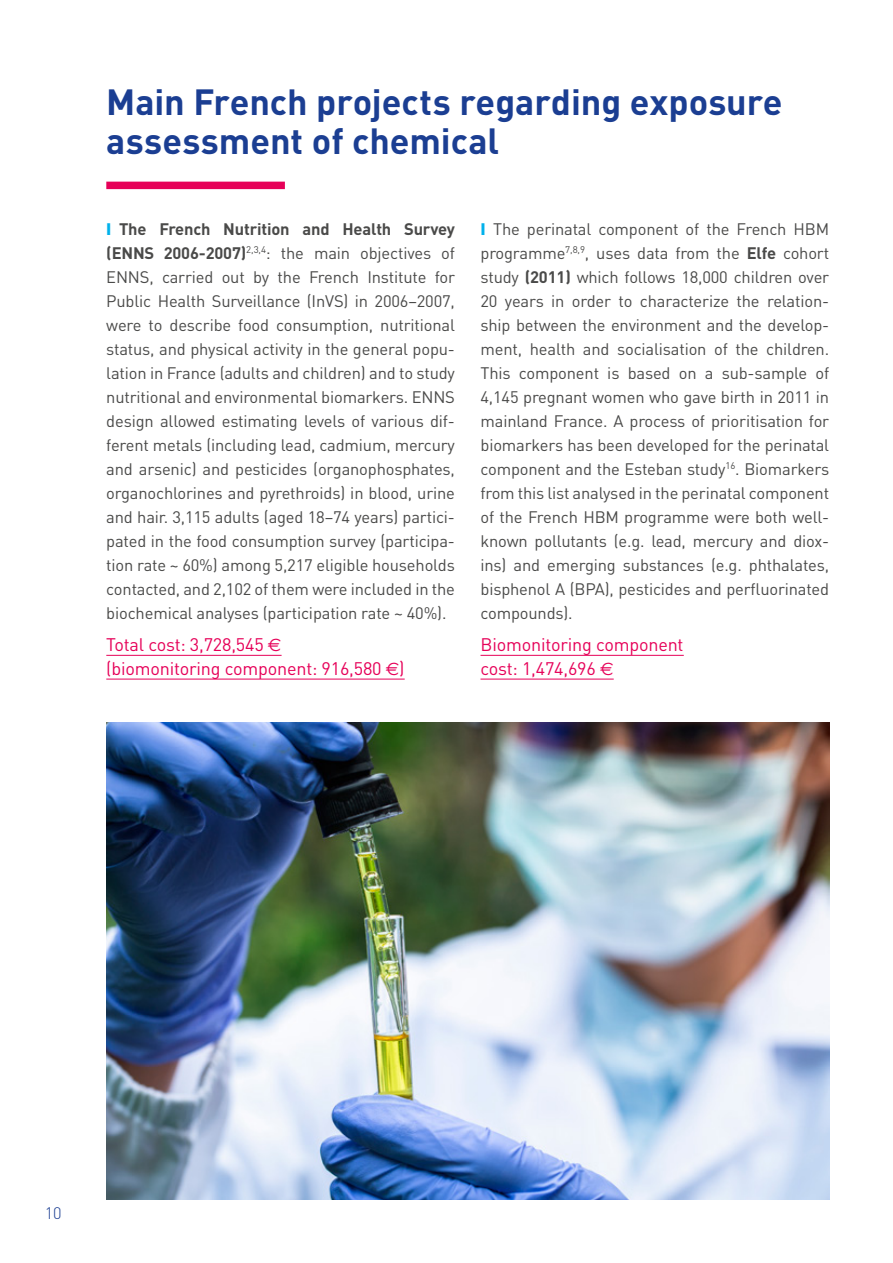
<style>
.page{position:relative;width:893px;height:1263px;background:#fff}
.page>*{position:absolute;margin:0;border:0;box-sizing:border-box;transform-origin:0 0}
.t1{font:700 36px/39px "DIN";color:#1b3e92}
.t2{font:18px/23.7px "DIN";letter-spacing:-.01em;color:#e60058}
.t3{font:16.5px/24px "DIN";letter-spacing:-.01em;color:#4a4a49;text-align:justify}
.t4{font:300 16.5px "DIN";color:#1b3e92}
.s1{font-weight:900;color:#00b1eb}
.s2{font-weight:700}
.s3{font-family:"Euro Sans Std"}
</style>
<div class="page">
<div style="left:106px;top:182px;width:179px;height:7px;background:#e60058"></div>
<hr style="left:106px;top:655px;width:176px;height:1px;background:#e60058">
<hr style="left:106px;top:679px;width:299px;height:1px;background:#e60058">
<hr style="left:480px;top:655px;width:204px;height:1px;background:#e60058">
<hr style="left:480px;top:679px;width:134px;height:1px;background:#e60058">
<img style="left:106px;top:723px;width:723px;height:476px">
<h1 class="t1" style="left:106px;top:81px;width:678px">Main French projects regarding exposure assessment of chemical</h1>
<p class="t3" style="left:106px;top:216px;width:350px"><span class="s1">I</span> <span class="s2">The French Nutrition and Health Survey (ENNS 2006-2007)</span><sup>2,3,4</sup>: the main objectives of ENNS, carried out by the French Institute for Public Health Surveillance (InVS) in 2006–2007, were to describe food consumption, nutritional status, and physical activity in the general popu&shy;lation in France (adults and children) and to study nutritional and environmental biomarkers. ENNS design allowed estimating levels of various dif&shy;ferent metals (including lead, cadmium, mercury and arsenic) and pesticides (organophosphates, organochlorines and pyrethroids) in blood, urine and hair. 3,115 adults (aged 18–74 years) partici&shy;pated in the food consumption survey (participa&shy;tion rate ~ 60%) among 5,217 eligible households contacted, and 2,102 of them were included in the biochemical analyses (participation rate ~ 40%).</p>
<p class="t2" style="left:106px;top:632px;width:300px">Total cost: 3,728,545 <span class="s3">€<br></span>(biomonitoring component: 916,580 <span class="s3">€</span>)</p>
<p class="t3" style="left:480px;top:216px;width:350px"><span class="s1">I</span> The perinatal component of the French HBM programme<sup>7,8,9</sup>, uses data from the <span class="s2">Elfe</span> cohort study <span class="s2">(2011)</span> which follows 18,000 children over 20 years in order to characterize the relation&shy;ship between the environment and the develop&shy;ment, health and socialisation of the children.<br>This component is based on a sub-sample of 4,145 pregnant women who gave birth in 2011 in mainland France. A process of prioritisation for biomarkers has been developed for the perinatal component and the Esteban study<sup>16</sup>. Biomarkers from this list analysed in the perinatal component of the French HBM programme were both well&shy;known pollutants (e.g. lead, mercury and diox&shy;ins) and emerging substances (e.g. phthalates, bisphenol A (BPA), pesticides and perfluorinated compounds).</p>
<p class="t2" style="left:480px;top:632px;width:205px">Biomonitoring component cost: 1,474,696 <span class="s3">€</span></p>
<p class="t4" style="left:45px;top:1202px;width:18px">10</p>
</div>
